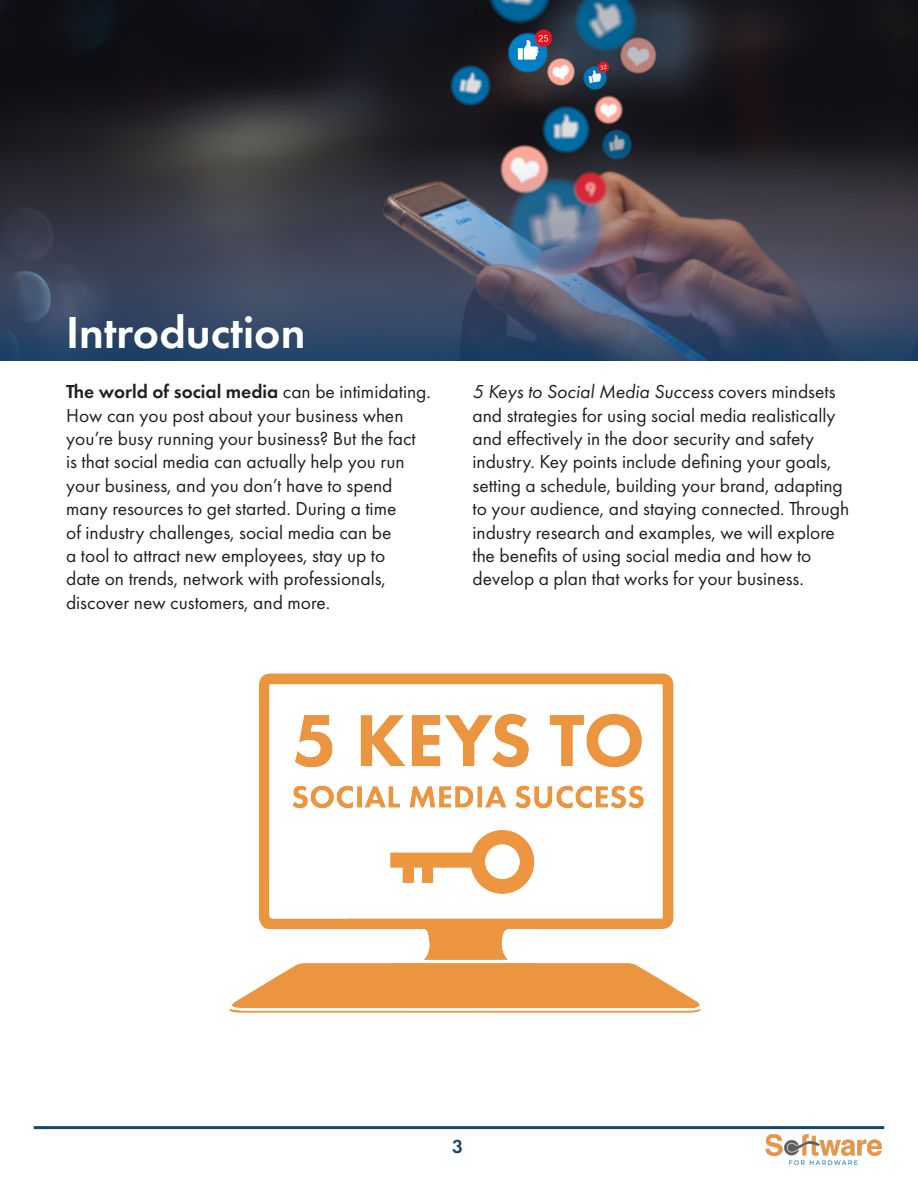
<style>
.page{position:relative;width:918px;height:1188px;background:#fff}
.page>*{position:absolute;margin:0;border:0;box-sizing:border-box;transform-origin:0 0}
.Paragraph_Style_1{font:600 46.5px "Futura PT";color:#fff}
.Paragraph_Style_1-2{font:19.5px/23.4px "Futura PT";color:#231f20}
.t1{font:600 19.5px "Futura PT";color:#164474}
.s1{font-weight:600}
.s2{font-style:italic}
</style>
<div class="page">
<hr style="left:34px;top:1126px;width:850px;height:3px;background:#164474">
<img style="left:764px;top:1129px;width:120px;height:36px">
<img style="left:1px;top:0;width:917px;height:34px">
<svg style="left:1px;top:34px;width:917px;height:327px"></svg>
<img style="left:229px;top:673px;width:472px;height:340px">
<hr style="left:0;top:0;width:1px;height:1188px;background:#1a4575">
<p class="Paragraph_Style_1" style="left:66px;top:303px;width:241px">Introduction</p>
<p class="Paragraph_Style_1-2" style="left:66px;top:380px;width:366px"><span class="s1">The world of social media</span> can be intimidating.<br>How can you post about your business when you’re busy running your business? But the fact is that social media can actually help you run your business, and you don’t have to spend many resources to get started. During a time<br>of industry challenges, social media can be<br>a tool to attract new employees, stay up to<br>date on trends, network with professionals, discover new customers, and more.</p>
<p class="Paragraph_Style_1-2" style="left:472px;top:380px;width:378px"><span class="s2">5 Keys to Social Media Success</span> covers mindsets and strategies for using social media realistically and effectively in the door security and safety industry. Key points include defining your goals, setting a schedule, building your brand, adapting to your audience, and staying connected. Through industry research and examples, we will explore the benefits of using social media and how to develop a plan that works for your business.</p>
<p class="t1" style="left:452px;top:1135px;width:13px">3</p>
</div>
